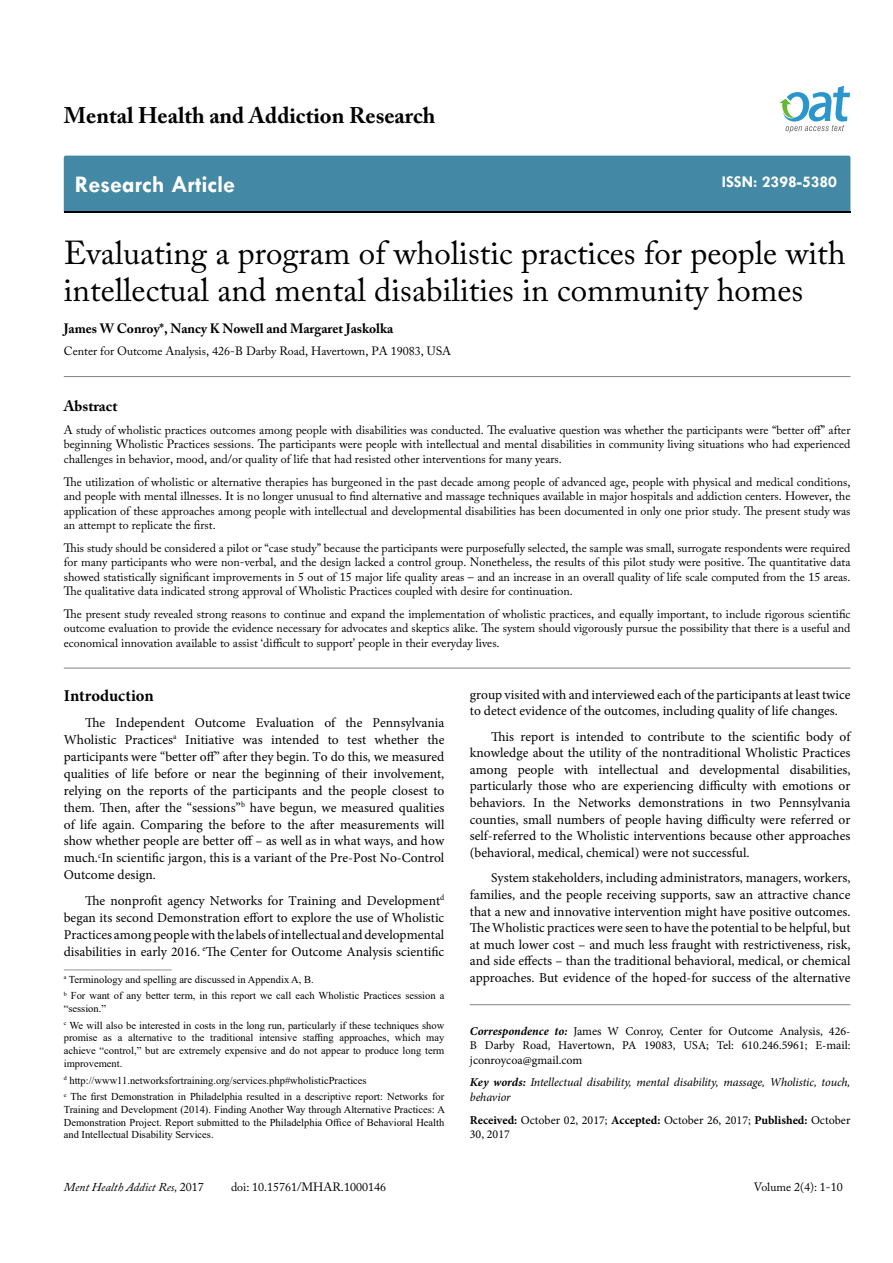
<style>
.page{position:relative;width:893px;height:1263px;background:#fff}
.page>*{position:absolute;margin:0;border:0;box-sizing:border-box;transform-origin:0 0}
.t1{font:33px/37.5px "Adobe Caslon Pro";color:#000}
.t2{font:700 24px "Tw Cen";color:#fff}
.t3{font:700 22.5px "Adobe Caslon Pro";color:#000}
.t4{font:700 16.5px "Tw Cen";color:#fff}
.t5{font:700 16.5px "Minion Pro";letter-spacing:-.005em;color:#000}
.t6{font:700 15px "Adobe Caslon Pro";color:#000}
.t7{font:13.5px/16.6px "Minion Pro";color:#000;text-align:justify}
.t8{font:700 13.5px "Adobe Caslon Pro";color:#000}
.t9{font:12px/14.4px "Adobe Caslon Pro";color:#000;text-align:justify}
.t10{font:12px/14.4px "Minion Pro";color:#000;text-align:justify}
.t11{font:italic 12px/14.4px "Minion Pro";letter-spacing:-.01em;color:#000}
.t12{font:italic 12px "Adobe Caslon Pro";color:#000}
.t13{font:10.5px/12.6px "Times New Roman";color:#000}
.s1{font-weight:700;font-style:italic}
.s2{font-weight:700}
.s3{font-style:normal}
</style>
<div class="page">
<div style="left:64px;top:156px;width:786px;height:56px;background:#4389a5"></div>
<svg style="left:779px;top:86px;width:71px;height:47px"></svg>
<hr style="left:64px;top:376px;width:786px;height:1px;background:#808285">
<hr style="left:64px;top:668px;width:786px;height:1px;background:#808285">
<hr style="left:470px;top:1004px;width:380px;height:1px;background:#808285">
<hr style="left:64px;top:970px;width:108px;height:1px;background:#939598">
<h3 class="t3" style="left:64px;top:102px;width:373px">Mental Health and Addiction Research</h3>
<h2 class="t2" style="left:75px;top:170px;width:162px">Research Article</h2>
<h3 class="t4" style="left:722px;top:172px;width:117px">ISSN: 2398-5380</h3>
<h1 class="t1" style="left:64px;top:233px;width:783px">Evaluating a program of wholistic practices for people with intellectual and mental disabilities in community homes</h1>
<p class="t8" style="left:64px;top:320px;width:331px">James W Conroy*, Nancy K Nowell and Margaret Jaskolka</p>
<p class="t9" style="left:64px;top:344px;width:389px">Center for Outcome Analysis, 426-B Darby Road, Havertown, PA 19083, USA</p>
<p class="t6" style="left:64px;top:397px;width:55px">Abstract</p>
<p class="t9" style="left:64px;top:423px;width:788px">A study of wholistic practices outcomes among people with disabilities was conducted. The evaluative question was whether the participants were “better off” after beginning Wholistic Practices sessions. The participants were people with intellectual and mental disabilities in community living situations who had experienced challenges in behavior, mood, and/or quality of life that had resisted other interventions for many years.</p>
<p class="t9" style="left:64px;top:474px;width:788px">The utilization of wholistic or alternative therapies has burgeoned in the past decade among people of advanced age, people with physical and medical conditions, and people with mental illnesses. It is no longer unusual to find alternative and massage techniques available in major hospitals and addiction centers. However, the application of these approaches among people with intellectual and developmental disabilities has been documented in only one prior study. The present study was an attempt to replicate the first.</p>
<p class="t9" style="left:64px;top:540px;width:788px">This study should be considered a pilot or “case study” because the participants were purposefully selected, the sample was small, surrogate respondents were required for many participants who were non-verbal, and the design lacked a control group. Nonetheless, the results of this pilot study were positive. The quantitative data showed statistically significant improvements in 5 out of 15 major life quality areas – and an increase in an overall quality of life scale computed from the 15 areas.<br>The qualitative data indicated strong approval of Wholistic Practices coupled with desire for continuation.</p>
<p class="t9" style="left:64px;top:607px;width:788px">The present study revealed strong reasons to continue and expand the implementation of wholistic practices, and equally important, to include rigorous scientific outcome evaluation to provide the evidence necessary for advocates and skeptics alike. The system should vigorously pursue the possibility that there is a useful and economical innovation available to assist ‘difficult to support’ people in their everyday lives.</p>
<h3 class="t5" style="left:64px;top:684px;width:91px">Introduction</h3>
<p class="t7" style="left:64px;top:714px;width:382px;text-indent:21px">The Independent Outcome Evaluation of the Pennsylvania Wholistic Practices<sup>a</sup> Initiative was intended to test whether the participants were “better off” after they begin. To do this, we measured qualities of life before or near the beginning of their involvement, relying on the reports of the participants and the people closest to them. Then, after the “sessions”<sup>b</sup> have begun, we measured qualities of life again. Comparing the before to the after measurements will show whether people are better off – as well as in what ways, and how much.<sup>c</sup>In scientific jargon, this is a variant of the Pre-Post No-Control Outcome design.</p>
<p class="t7" style="left:64px;top:892px;width:382px;text-indent:21px">The nonprofit agency Networks for Training and Development<sup>d </sup>began its second Demonstration effort to explore the use of Wholistic Practices among people with the labels of intellectual and developmental disabilities in early 2016. <sup>e</sup>The Center for Outcome Analysis scientific</p>
<p class="t13" style="left:64px;top:970px;width:382px;line-height:16.8px"><sup>a</sup> Terminology and spelling are discussed in Appendix A, B.<br><sup>b</sup> For want of any better term, in this report we call each Wholistic Practices session a</p>
<p class="t13" style="left:64px;top:1000px;width:382px;line-height:16.8px">“session.”<br><sup>c</sup> We will also be interested in costs in the long run, particularly if these techniques show</p>
<p class="t13" style="left:64px;top:1031px;width:382px;text-align:justify">promise as a alternative to the traditional intensive staffing approaches, which may achieve “control,” but are extremely expensive and do not appear to produce long term improvement.</p>
<p class="t13" style="left:64px;top:1071px;width:382px;line-height:16.8px"><sup>d</sup> http://www11.networksfortraining.org/services.php#wholisticPractices<br><sup>e</sup> The first Demonstration in Philadelphia resulted in a descriptive report: Networks for</p>
<p class="t13" style="left:64px;top:1103px;width:383px;text-align:justify">Training and Development (2014). Finding Another Way through Alternative Practices: A Demonstration Project. Report submitted to the Philadelphia Office of Behavioral Health and Intellectual Disability Services.</p>
<p class="t7" style="left:470px;top:687px;width:382px;line-height:16.2px">group visited with and interviewed each of the participants at least twice to detect evidence of the outcomes, including quality of life changes.</p>
<p class="t7" style="left:470px;top:728px;width:382px;text-indent:21px">This report is intended to contribute to the scientific body of knowledge about the utility of the nontraditional Wholistic Practices among people with intellectual and developmental disabilities, particularly those who are experiencing difficulty with emotions or behaviors. In the Networks demonstrations in two Pennsylvania counties, small numbers of people having difficulty were referred or self-referred to the Wholistic interventions because other approaches (behavioral, medical, chemical) were not successful.</p>
<p class="t7" style="left:470px;top:870px;width:382px;text-indent:21px">System stakeholders, including administrators, managers, workers, families, and the people receiving supports, saw an attractive chance that a new and innovative intervention might have positive outcomes.<br>The Wholistic practices were seen to have the potential to be helpful, but at much lower cost – and much less fraught with restrictiveness, risk, and side effects – than the traditional behavioral, medical, or chemical approaches. But evidence of the hoped-for success of the alternative</p>
<p class="t10" style="left:470px;top:1024px;width:382px"><span class="s1">Correspondence to:</span> James W Conroy, Center for Outcome Analysis, 426- B Darby Road, Havertown, PA 19083, USA; Tel: 610.246.5961; E-mail: jconroycoa@gmail.com</p>
<p class="t11" style="left:470px;top:1075px;width:382px"><span class="s2">Key words:</span> Intellectual disability, mental disability, massage, Wholistic, touch, behavior</p>
<p class="t10" style="left:470px;top:1113px;width:382px"><span class="s2">Received:</span> October 02, 2017; <span class="s2">Accepted:</span> October 26, 2017; <span class="s2">Published:</span> October<br>30, 2017</p>
<p class="t12" style="left:64px;top:1180px;width:142px">Ment Health Addict Res, <span class="s3">2017</span></p>
<p class="t9" style="left:231px;top:1180px;width:156px">doi: 10.15761/MHAR.1000146</p>
<p class="t9" style="left:754px;top:1180px;width:90px">Volume 2(4): 1-10</p>
</div>
